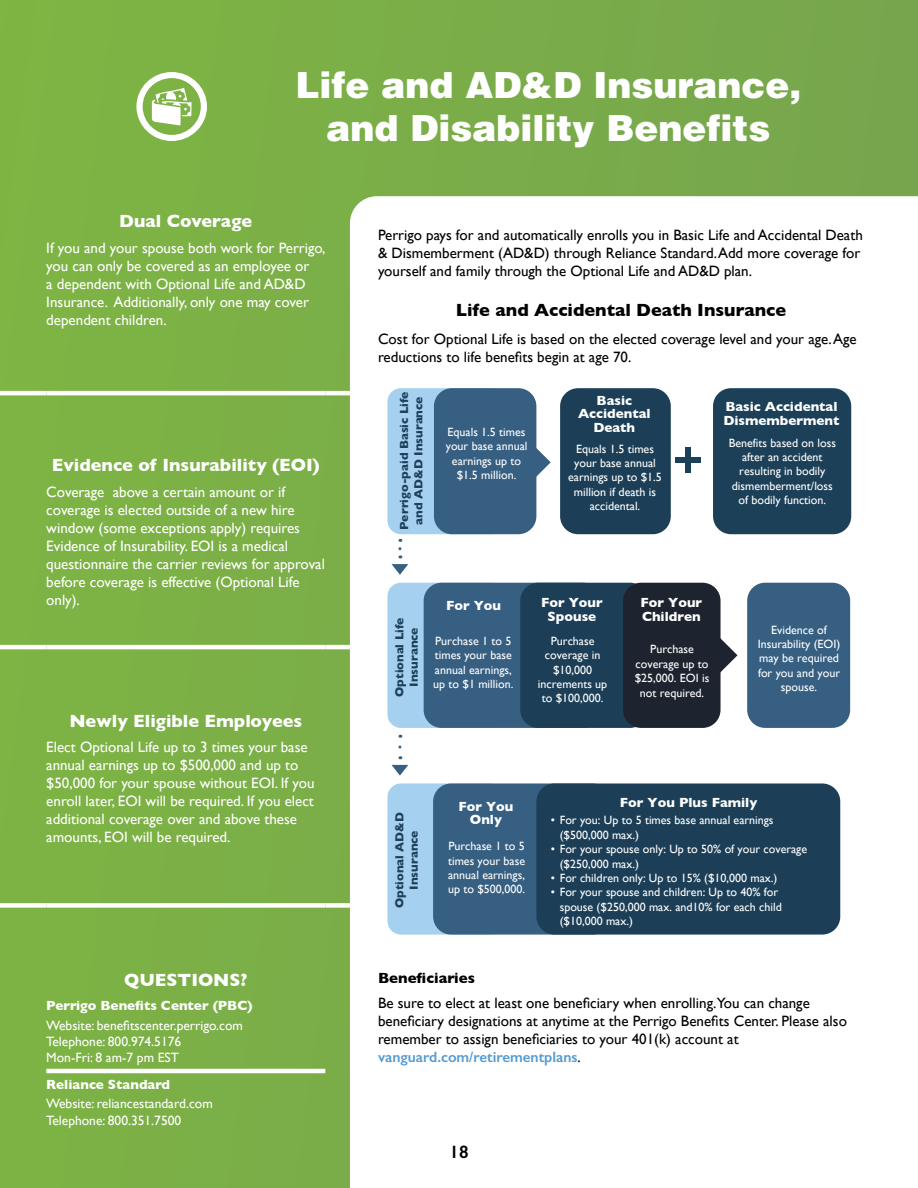
<style>
.page{position:relative;width:918px;height:1188px;background:#7cb046}
.page>*{position:absolute;margin:0;border:0;box-sizing:border-box;transform-origin:0 0}
.t1{font:900 36px/43.2px "Helvetica";color:#fff;text-align:center}
.t2{font:700 18px "Gill Sans";color:#fff}
.t3{font:700 18px "Gill Sans";color:#000}
.t4{font:600 18px "Gill Sans";color:#000}
.t5{font:15px/18px "Gill Sans";color:#fff}
.t6{font:15px/18px "Gill Sans";color:#000}
.t7{font:700 15px "Gill Sans";color:#000}
.t8{font:700 13.5px/13.5px "Gill Sans";color:#fff;text-align:center}
.t9{font:13.5px/16.2px "Gill Sans";color:#fff}
.t10{font:12px/14.4px "Gill Sans";color:#fff;text-align:center}
.t11{font:700 12px/14.4px "Gill Sans";color:#1e405a;text-align:center}
.s1{font-weight:600;color:#559bd1}
</style>
<div class="page">
<div style="left:350px;top:196px;width:568px;height:992px;background:#fff"></div>
<svg style="left:136px;top:72px;width:71px;height:69px"></svg>
<svg style="left:536px;top:431px;width:15px;height:63px"></svg>
<svg style="left:721px;top:624px;width:17px;height:63px"></svg>
<svg style="left:392px;top:765px;width:16px;height:11px"></svg>
<svg style="left:392px;top:564px;width:16px;height:11px"></svg>
<div style="left:387px;top:388px;width:117px;height:146px;background:#a5d0ef;border-radius:14px"></div>
<div style="left:387px;top:583px;width:117px;height:145px;background:#a5d0ef;border-radius:14px"></div>
<div style="left:387px;top:783px;width:117px;height:152px;background:#a5d0ef;border-radius:14px"></div>
<div style="left:434px;top:388px;width:102px;height:146px;background:#365f82;border-radius:18px"></div>
<div style="left:747px;top:583px;width:103px;height:145px;background:#365f82;border-radius:18px"></div>
<div style="left:560px;top:388px;width:111px;height:146px;background:#1c3f57;border-radius:18px"></div>
<div style="left:424px;top:583px;width:177px;height:145px;background:#365f82;border-radius:18px"></div>
<div style="left:433px;top:783px;width:177px;height:152px;background:#365f82;border-radius:18px"></div>
<div style="left:520px;top:583px;width:128px;height:145px;background:#1c3f57;border-radius:18px"></div>
<div style="left:536px;top:783px;width:304px;height:152px;background:#1c3f57;border-radius:18px"></div>
<div style="left:623px;top:583px;width:98px;height:145px;background:#1e242f;border-radius:18px"></div>
<div style="left:713px;top:388px;width:138px;height:146px;background:#1c4058;border-radius:18px"></div>
<div style="left:675px;top:457px;width:26px;height:5px;background:#1c4058"></div>
<div style="left:685px;top:447px;width:6px;height:26px;background:#1c4058"></div>
<svg style="left:398px;top:747px;width:3px;height:12px"></svg>
<svg style="left:398px;top:549px;width:3px;height:9px"></svg>
<div style="left:0;top:903px;width:46px;height:5px;background:#fff"></div>
<div style="left:325px;top:903px;width:25px;height:5px;background:#fff"></div>
<hr style="left:0;top:391px;width:46px;height:4px;background:#fff">
<hr style="left:46px;top:391px;width:279px;height:4px;background:#fff">
<hr style="left:325px;top:391px;width:25px;height:4px;background:#fff">
<hr style="left:0;top:645px;width:46px;height:4px;background:#fff">
<hr style="left:46px;top:645px;width:279px;height:4px;background:#fff">
<hr style="left:325px;top:645px;width:25px;height:4px;background:#fff">
<div style="left:46px;top:903px;width:279px;height:5px;background:#fff"></div>
<hr style="left:46px;top:1069px;width:279px;height:4px;background:#fff">
<h1 class="t1" style="left:295px;top:62px;width:508px">Life and AD&amp;D Insurance, and Disability Benefits</h1>
<h2 class="t2" style="left:119px;top:207px;width:135px">Dual Coverage</h2>
<p class="t5" style="left:46px;top:239px;width:281px">If you and your spouse both work for Perrigo, you can only be covered as an employee or<br>a dependent with Optional Life and AD&amp;D Insurance. Additionally, only one may cover dependent children.</p>
<h2 class="t2" style="left:52px;top:451px;width:270px">Evidence of Insurability (EOI)</h2>
<p class="t5" style="left:46px;top:482px;width:280px">Coverage above a certain amount or if coverage is elected outside of a new hire window (some exceptions apply) requires Evidence of Insurability. EOI is a medical questionnaire the carrier reviews for approval before coverage is effective (Optional Life only).</p>
<h2 class="t2" style="left:69px;top:707px;width:234px">Newly Eligible Employees</h2>
<p class="t5" style="left:46px;top:738px;width:270px">Elect Optional Life up to 3 times your base annual earnings up to $500,000 and up to $50,000 for your spouse without EOI. If you enroll later, EOI will be required. If you elect additional coverage over and above these amounts, EOI will be required.</p>
<h2 class="t2" style="left:124px;top:966px;width:125px">QUESTIONS?</h2>
<p class="t8" style="left:46px;top:999px;width:208px">Perrigo Benefits Center (PBC)</p>
<p class="t9" style="left:46px;top:1017px;width:198px">Website: benefitscenter.perrigo.com<br>Telephone: 800.974.5176<br>Mon-Fri: 8 am-7 pm EST</p>
<p class="t8" style="left:46px;top:1078px;width:125px">Reliance Standard</p>
<p class="t9" style="left:46px;top:1096px;width:168px">Website: reliancestandard.com<br>Telephone: 800.351.7500</p>
<p class="t6" style="left:378px;top:226px;width:486px">Perrigo pays for and automatically enrolls you in Basic Life and Accidental Death &amp; Dismemberment (AD&amp;D) through Reliance Standard. Add more coverage for yourself and family through the Optional Life and AD&amp;D plan.</p>
<h2 class="t3" style="left:456px;top:296px;width:332px">Life and Accidental Death Insurance</h2>
<p class="t6" style="left:378px;top:329px;width:480px">Cost for Optional Life is based on the elected coverage level and your age. Age reductions to life benefits begin at age 70.</p>
<p class="t11" style="left:397px;top:530px;width:140px;rotate:-90deg">Perrigo-paid Basic Life and AD&amp;D Insurance</p>
<p class="t10" style="left:446px;top:425px;width:83px">Equals 1.5 times your base annual earnings up to $1.5 million.</p>
<p class="t8" style="left:578px;top:393px;width:74px">Basic<br>Accidental<br>Death</p>
<p class="t10" style="left:568px;top:441px;width:95px">Equals 1.5 times your base annual earnings up to $1.5 million if death is accidental.</p>
<p class="t8" style="left:723px;top:400px;width:118px;text-align:left">Basic Accidental<br>Dismemberment</p>
<p class="t10" style="left:729px;top:435px;width:109px">Benefits based on loss after an accident resulting in bodily dismemberment/loss of bodily function.</p>
<p class="t11" style="left:392px;top:697px;width:81px;rotate:-90deg">Optional Life<br>Insurance</p>
<p class="t8" style="left:446px;top:599px;width:57px">For You</p>
<p class="t10" style="left:433px;top:633px;width:82px;text-align:left">Purchase 1 to 5 times your base annual earnings, up to $1 million.</p>
<p class="t8" style="left:541px;top:596px;width:63px">For Your<br>Spouse</p>
<p class="t10" style="left:538px;top:633px;width:71px">Purchase coverage in $10,000 increments up to $100,000.</p>
<p class="t8" style="left:641px;top:596px;width:63px;text-align:left">For Your<br>Children</p>
<p class="t10" style="left:635px;top:642px;width:76px">Purchase coverage up to $25,000. EOI is not required.</p>
<p class="t10" style="left:758px;top:622px;width:84px">Evidence of<br>Insurability (EOI) may be required for you and your spouse.</p>
<p class="t11" style="left:392px;top:908px;width:98px;rotate:-90deg">Optional AD&amp;D<br>Insurance</p>
<p class="t8" style="left:458px;top:799px;width:57px">For You<br>Only</p>
<p class="t10" style="left:448px;top:839px;width:79px;text-align:justify">Purchase 1 to 5 times your base annual earnings, up to $500,000.</p>
<p class="t8" style="left:620px;top:795px;width:139px">For You Plus Family</p>
<p class="t10" style="left:560px;top:813px;width:215px;text-align:left;text-indent:-9px">• For you: Up to 5 times base annual earnings ($500,000 max.)</p>
<p class="t10" style="left:560px;top:842px;width:249px;text-align:left;text-indent:-9px">• For your spouse only: Up to 50% of your coverage ($250,000 max.)</p>
<p class="t10" style="left:551px;top:871px;width:228px">• For children only: Up to 15% ($10,000 max.)</p>
<p class="t10" style="left:560px;top:885px;width:224px;text-align:left;text-indent:-9px">• For your spouse and children: Up to 40% for spouse ($250,000 max. and10% for each child ($10,000 max.)</p>
<p class="t7" style="left:378px;top:966px;width:99px">Beneficiaries</p>
<p class="t6" style="left:378px;top:993px;width:471px">Be sure to elect at least one beneficiary when enrolling.You can change beneficiary designations at anytime at the Perrigo Benefits Center. Please also remember to assign beneficiaries to your 401(k) account at <span class="s1">vanguard.com/retirementplans</span>.</p>
<h2 class="t4" style="left:449px;top:1141px;width:21px">18</h2>
</div>
